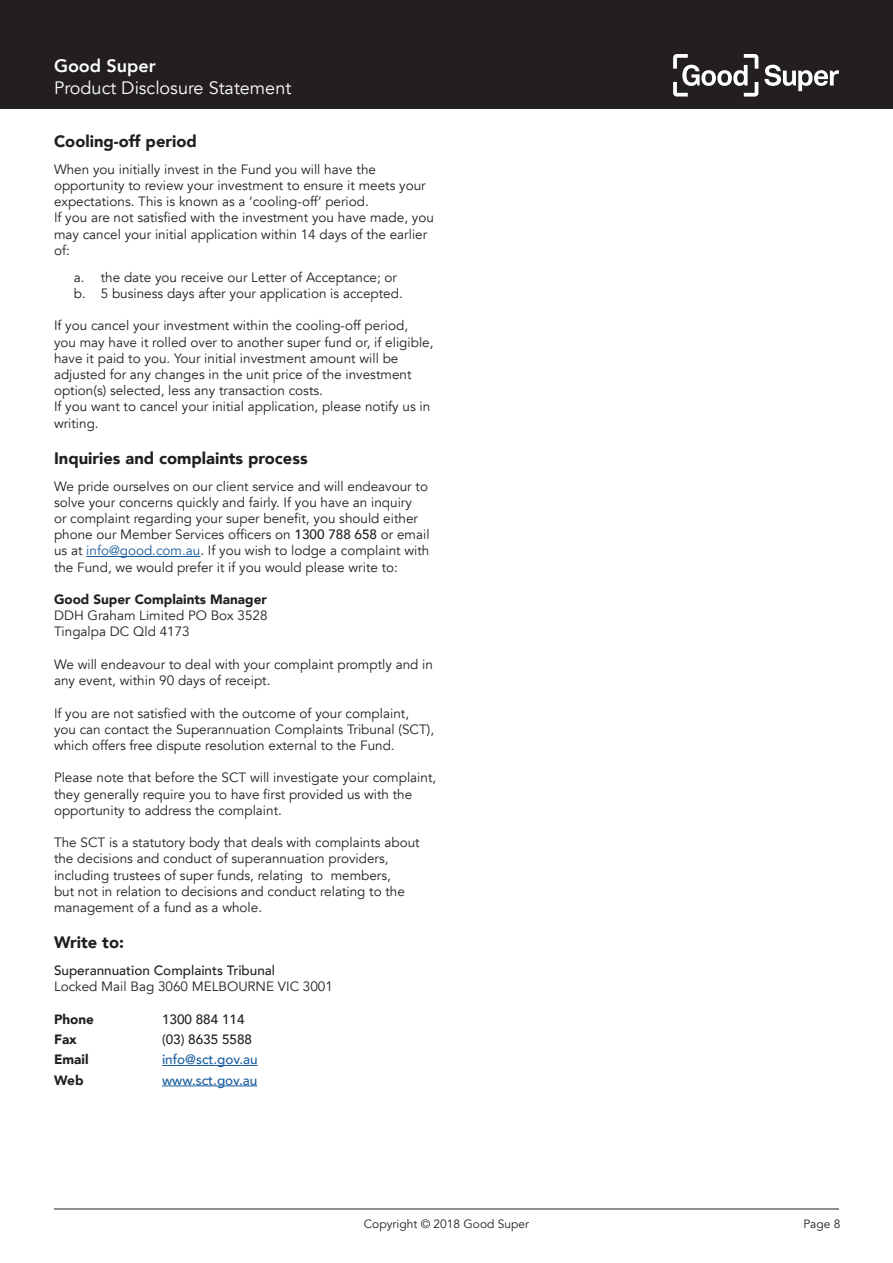
<style>
.page{position:relative;width:893px;height:1263px;background:#fff}
.page>*{position:absolute;margin:0;border:0;box-sizing:border-box;transform-origin:0 0}
.t1{font:18px "Avenir";color:#fff}
.t2{font:800 18px "Avenir";color:#fff}
.t3{font:900 16.5px "Avenir";color:#231f20}
.t4{font:13.5px/16.2px "Avenir";color:#231f20}
.t5{font:500 13.5px "Avenir";color:#231f20}
.t6{font:900 13.5px "Avenir";color:#231f20}
.t7{font:500 13.5px "Avenir";color:#175d9e}
.t8{font:12px "Avenir";color:#231f20}
.s1{font-weight:500}
.s2{color:#175d9e}
</style>
<div class="page">
<div style="left:0;top:0;width:893px;height:108px;background:#231f20"></div>
<svg style="left:673px;top:54px;width:166px;height:43px"></svg>
<hr style="left:54px;top:1209px;width:785px;height:1px;background:#231f20">
<hr style="left:86px;top:556px;width:114px;height:1px;background:#175d9e">
<hr style="left:162px;top:1065px;width:96px;height:1px;background:#175d9e">
<hr style="left:162px;top:1085px;width:95px;height:1px;background:#175d9e">
<h1 class="t2" style="left:54px;top:52px;width:103px">Good Super</h1>
<h1 class="t1" style="left:54px;top:77px;width:239px">Product Disclosure Statement</h1>
<p class="t3" style="left:54px;top:127px;width:144px">Cooling-off period</p>
<p class="t4" style="left:54px;top:161px;width:381px">When you initially invest in the Fund you will have the opportunity to review your investment to ensure it meets your expectations. This is known as a ‘cooling-off’ period.<br>If you are not satisfied with the investment you have made, you may cancel your initial application within 14 days of the earlier of:</p>
<p class="t4" style="left:74px;top:269px;width:331px">a. the date you receive our Letter of Acceptance; or b. 5 business days after your application is accepted.</p>
<p class="t4" style="left:54px;top:318px;width:381px">If you cancel your investment within the cooling-off period,<br>you may have it rolled over to another super fund or, if eligible, have it paid to you. Your initial investment amount will be adjusted for any changes in the unit price of the investment option(s) selected, less any transaction costs.<br>If you want to cancel your initial application, please notify us in writing.</p>
<p class="t3" style="left:54px;top:444px;width:255px">Inquiries and complaints process</p>
<p class="t4" style="left:54px;top:478px;width:377px">We pride ourselves on our client service and will endeavour to solve your concerns quickly and fairly. If you have an inquiry<br>or complaint regarding your super benefit, you should either phone our Member Services officers on <span class="s1">1300 788 658</span> or email us at <span class="s2">info@good.com.au</span>. If you wish to lodge a complaint with the Fund, we would prefer it if you would please write to:</p>
<p class="t6" style="left:54px;top:588px;width:214px">Good Super Complaints Manager</p>
<p class="t4" style="left:54px;top:608px;width:215px">DDH Graham Limited PO Box 3528<br>Tingalpa DC Qld 4173</p>
<p class="t4" style="left:54px;top:656px;width:380px">We will endeavour to deal with your complaint promptly and in any event, within 90 days of receipt.</p>
<p class="t4" style="left:54px;top:705px;width:382px">If you are not satisfied with the outcome of your complaint, you can contact the Superannuation Complaints Tribunal (SCT), which offers free dispute resolution external to the Fund.</p>
<p class="t4" style="left:54px;top:770px;width:384px">Please note that before the SCT will investigate your complaint, they generally require you to have first provided us with the opportunity to address the complaint.</p>
<p class="t4" style="left:54px;top:835px;width:367px">The SCT is a statutory body that deals with complaints about the decisions and conduct of superannuation providers, including trustees of super funds, relating to members,<br>but not in relation to decisions and conduct relating to the management of a fund as a whole.</p>
<p class="t3" style="left:54px;top:928px;width:71px">Write to:</p>
<p class="t5" style="left:54px;top:958px;width:223px">Superannuation Complaints Tribunal</p>
<p class="t4" style="left:54px;top:979px;width:280px">Locked Mail Bag 3060 MELBOURNE VIC 3001</p>
<p class="t6" style="left:54px;top:1007px;width:41px">Phone</p>
<p class="t5" style="left:162px;top:1007px;width:84px">1300 884 114</p>
<p class="t6" style="left:54px;top:1028px;width:24px">Fax</p>
<p class="t5" style="left:162px;top:1027px;width:92px">(03) 8635 5588</p>
<p class="t6" style="left:54px;top:1048px;width:36px">Email</p>
<p class="t7" style="left:162px;top:1048px;width:97px">info@sct.gov.au</p>
<p class="t6" style="left:54px;top:1069px;width:31px">Web</p>
<p class="t7" style="left:162px;top:1068px;width:97px">www.sct.gov.au</p>
<p class="t8" style="left:364px;top:1217px;width:167px">Copyright © 2018 Good Super</p>
<p class="t8" style="left:803px;top:1217px;width:39px">Page 8</p>
</div>
